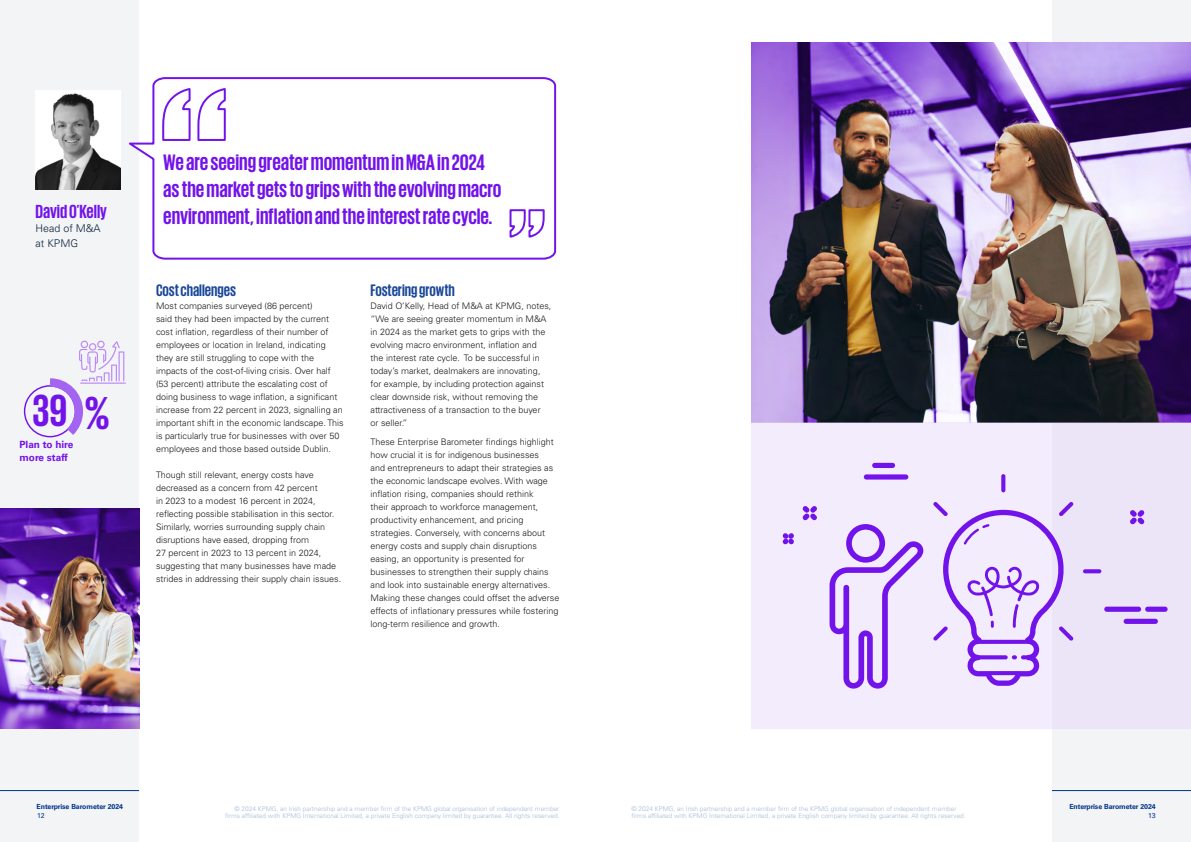
<style>
.page{position:relative;width:1191px;height:842px;background:#fff}
.page>*{position:absolute;margin:0;border:0;box-sizing:border-box;transform-origin:0 0}
.t1{font:700 45.9px "KPMG";color:#7213ea}
.t2{font:700 22.9px/27px "KPMG";color:#7213ea}
.t3{font:700 19.4px "KPMG";color:#7213ea}
.t4{font:700 17px "KPMG";color:#1a4798}
.t5{font:300 10.6px/14.8px "Univers LT Std";color:#0c233c}
.t6{font:700 10px/13px "Univers LT Std";color:#7213ea}
.t7{font:300 9px/13px "Univers LT Std";color:#1a1a1a}
.t8{font:700 7px "Univers LT Std";letter-spacing:-.01em;color:#00338d}
.t9{font:7px "Univers LT Std";color:#00338d}
.t10{font:300 6.5px/7px "Univers LT Std";color:#a6b8d7}
.s1{font-size:47.2px}
</style>
<div class="page">
<div style="left:1051px;top:0;width:140px;height:842px;background:#f3f4f5"></div>
<hr style="left:1051px;top:790px;width:140px;height:1px;background:#00338d">
<div style="left:0;top:0;width:139px;height:842px;background:#f3f4f5"></div>
<hr style="left:0;top:790px;width:139px;height:1px;background:#00338d">
<svg style="left:129px;top:77px;width:428px;height:183px"></svg>
<svg style="left:161px;top:87px;width:66px;height:55px"></svg>
<svg style="left:508px;top:208px;width:37px;height:31px"></svg>
<img style="left:751px;top:42px;width:440px;height:380px">
<div style="left:751px;top:422px;width:440px;height:307px;background:#f3ecfd"></div>
<img style="left:0;top:508px;width:139px;height:221px">
<div style="left:1104px;top:607px;width:37px;height:5px;background:#7213ea;border-radius:3px"></div>
<div style="left:1145px;top:607px;width:22px;height:5px;background:#7213ea;border-radius:3px"></div>
<div style="left:1123px;top:619px;width:34px;height:5px;background:#7213ea;border-radius:3px"></div>
<svg style="left:802px;top:506px;width:15px;height:14px"></svg>
<svg style="left:782px;top:533px;width:12px;height:11px"></svg>
<svg style="left:1130px;top:510px;width:14px;height:14px"></svg>
<div style="left:864px;top:474px;width:44px;height:6px;background:#7213ea;border-radius:3px"></div>
<div style="left:872px;top:463px;width:23px;height:5px;background:#7213ea;border-radius:3px"></div>
<svg style="left:829px;top:524px;width:94px;height:165px"></svg>
<svg style="left:1083px;top:569px;width:18px;height:4px"></svg>
<svg style="left:1001px;top:474px;width:4px;height:18px"></svg>
<svg style="left:933px;top:502px;width:140px;height:184px"></svg>
<hr style="left:80px;top:383px;width:46px;height:1px;background:#b989f5">
<svg style="left:42px;top:341px;width:82px;height:97px"></svg>
<img style="left:36px;top:91px;width:85px;height:98px">
<h3 class="t3" style="left:36px;top:201px;width:73px">David O’Kelly</h3>
<p class="t5" style="left:36px;top:221px;width:67px">Head of M&amp;A at KPMG</p>
<h1 class="t1" style="left:32px;top:388px;width:79px">39 <span class="s1">%</span></h1>
<p class="t6" style="left:19px;top:438px;width:55px">Plan to hire more staff</p>
<h2 class="t2" style="left:163px;top:148px;width:340px">We are seeing greater momentum in M&amp;A in 2024 as the market gets to grips with the evolving macro environment, inflation and the interest rate cycle.</h2>
<h3 class="t4" style="left:156px;top:282px;width:81px">Cost challenges</h3>
<p class="t7" style="left:156px;top:299px;width:189px">Most companies surveyed (86 percent)<br>said they had been impacted by the current cost inflation, regardless of their number of employees or location in Ireland, indicating they are still struggling to cope with the impacts of the cost-of-living crisis. Over half (53 percent) attribute the escalating cost of doing business to wage inflation, a significant increase from 22 percent in 2023, signalling an important shift in the economic landscape. This is particularly true for businesses with over 50 employees and those based outside Dublin.</p>
<p class="t7" style="left:156px;top:468px;width:187px">Though still relevant, energy costs have decreased as a concern from 42 percent<br>in 2023 to a modest 16 percent in 2024, reflecting possible stabilisation in this sector.<br>Similarly, worries surrounding supply chain disruptions have eased, dropping from<br>27 percent in 2023 to 13 percent in 2024, suggesting that many businesses have made strides in addressing their supply chain issues.</p>
<h3 class="t4" style="left:370px;top:282px;width:86px">Fostering growth</h3>
<p class="t7" style="left:370px;top:299px;width:182px">David O’Kelly, Head of M&amp;A at KPMG, notes, “We are seeing greater momentum in M&amp;A in 2024 as the market gets to grips with the evolving macro environment, inflation and the interest rate cycle. To be successful in today’s market, dealmakers are innovating, for example, by including protection against clear downside risk, without removing the attractiveness of a transaction to the buyer<br>or seller.”</p>
<p class="t7" style="left:370px;top:435px;width:190px">These Enterprise Barometer findings highlight how crucial it is for indigenous businesses<br>and entrepreneurs to adapt their strategies as the economic landscape evolves. With wage inflation rising, companies should rethink<br>their approach to workforce management, productivity enhancement, and pricing strategies. Conversely, with concerns about energy costs and supply chain disruptions easing, an opportunity is presented for businesses to strengthen their supply chains and look into sustainable energy alternatives.<br>Making these changes could offset the adverse effects of inflationary pressures while fostering long-term resilience and growth.</p>
<p class="t8" style="left:37px;top:802px;width:88px">Enterprise Barometer 2024</p>
<p class="t9" style="left:37px;top:812px;width:9px">12</p>
<p class="t10" style="left:225px;top:805px;width:336px;text-align:right">© 2024 KPMG, an Irish partnership and a member firm of the KPMG global organisation of independent member firms affiliated with KPMG International Limited, a private English company limited by guarantee. All rights reserved.</p>
<p class="t10" style="left:631px;top:805px;width:336px">© 2024 KPMG, an Irish partnership and a member firm of the KPMG global organisation of independent member firms affiliated with KPMG International Limited, a private English company limited by guarantee. All rights reserved.</p>
<p class="t8" style="left:1069px;top:802px;width:88px">Enterprise Barometer 2024</p>
<p class="t9" style="left:1148px;top:812px;width:9px">13</p>
</div>
